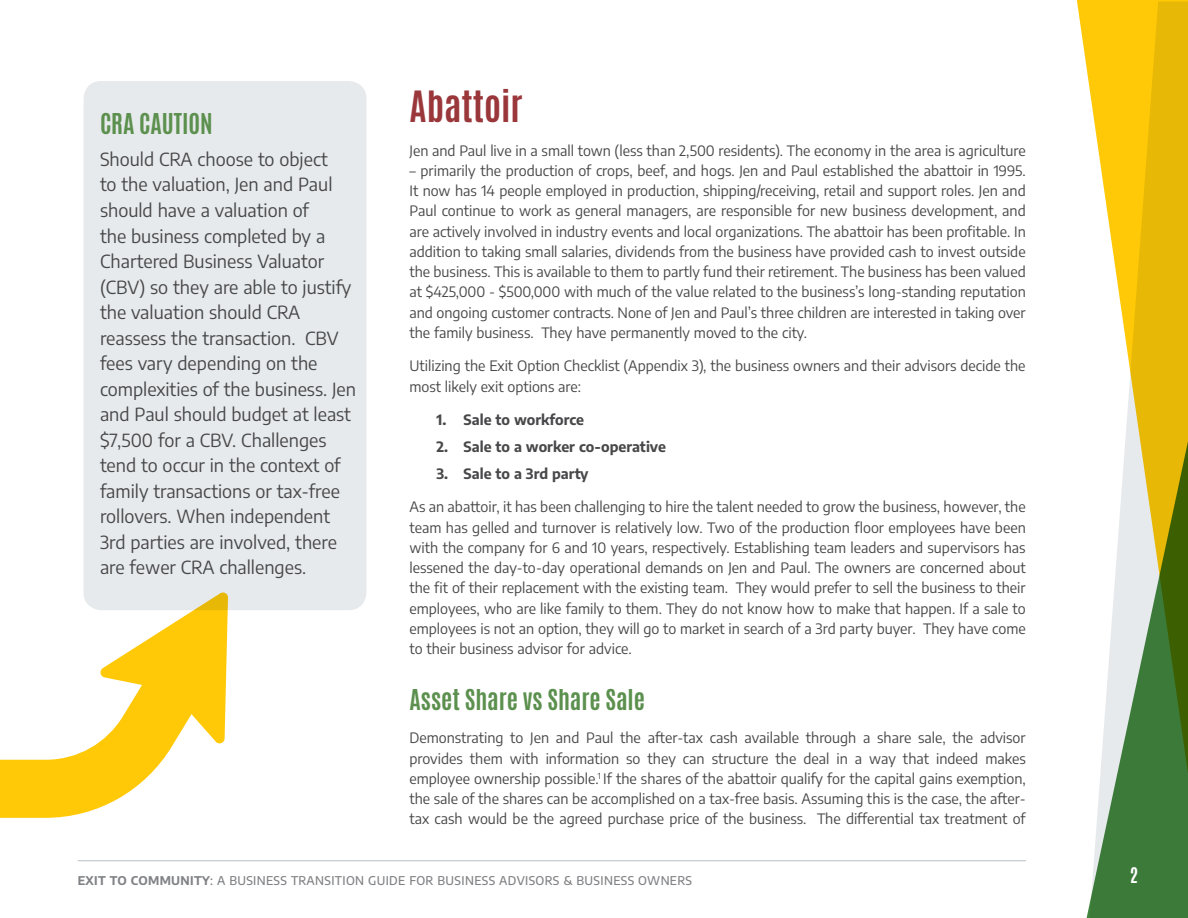
<style>
.page{position:relative;width:1188px;height:918px;background:#fff}
.page>*{position:absolute;margin:0;border:0;box-sizing:border-box;transform-origin:0 0}
.t1{font:700 36px "Antonio";color:#9a373b}
.t2{font:700 24px "Antonio";color:#5c904e}
.t3{font:18px/25.5px "Encode Sans";color:#48484a}
.t4{font:700 18px "Antonio";color:#fff}
.t5{font:14.25px/20.2px "Encode Sans";color:#48484a;text-align:justify}
.t6{font:700 14.25px "Encode Sans";color:#48484a}
.t7{font:500 12px "Encode Sans";letter-spacing:.03em;color:#808285}
.s1{font-weight:700}
</style>
<div class="page">
<svg style="left:1076px;top:0;width:112px;height:193px;background:#f7ca27"></svg>
<svg style="left:1086px;top:193px;width:102px;height:725px"></svg>
<hr style="left:78px;top:860px;width:948px;height:1px;background:#b7bfc4">
<div style="left:83px;top:81px;width:284px;height:529px;background:#e7eaec;border-radius:18px"></div>
<svg style="left:0;top:591px;width:228px;height:227px"></svg>
<h2 class="t2" style="left:100px;top:105px;width:114px">CRA CAUTION</h2>
<p class="t3" style="left:100px;top:146px;width:258px">Should CRA choose to object<br>to the valuation, Jen and Paul should have a valuation of<br>the business completed by a<br>Chartered Business Valuator (CBV) so they are able to justify the valuation should CRA reassess the transaction. CBV fees vary depending on the complexities of the business. Jen and Paul should budget at least $7,500 for a CBV. Challenges tend to occur in the context of family transactions or tax-free rollovers. When independent<br>3rd parties are involved, there are fewer CRA challenges.</p>
<h1 class="t1" style="left:410px;top:80px;width:115px">Abattoir</h1>
<p class="t5" style="left:410px;top:140px;width:618px">Jen and Paul live in a small town (less than 2,500 residents). The economy in the area is agriculture</p>
<p class="t5" style="left:410px;top:160px;width:618px">– primarily the production of crops, beef, and hogs. Jen and Paul established the abattoir in 1995.<br>It now has 14 people employed in production, shipping/receiving, retail and support roles. Jen and Paul continue to work as general managers, are responsible for new business development, and are actively involved in industry events and local organizations. The abattoir has been profitable. In addition to taking small salaries, dividends from the business have provided cash to invest outside the business. This is available to them to partly fund their retirement. The business has been valued at $425,000 - $500,000 with much of the value related to the business’s long-standing reputation and ongoing customer contracts. None of Jen and Paul’s three children are interested in taking over the family business. They have permanently moved to the city.</p>
<p class="t5" style="left:410px;top:355px;width:618px">Utilizing the Exit Option Checklist (Appendix 3), the business owners and their advisors decide the most likely exit options are:</p>
<p class="t6" style="left:437px;top:410px;width:149px">1. Sale to workforce</p>
<p class="t6" style="left:437px;top:437px;width:231px">2. Sale to a worker co-operative</p>
<p class="t6" style="left:437px;top:464px;width:154px">3. Sale to a 3rd party</p>
<p class="t5" style="left:410px;top:496px;width:618px">As an abattoir, it has been challenging to hire the talent needed to grow the business, however, the team has gelled and turnover is relatively low. Two of the production floor employees have been with the company for 6 and 10 years, respectively. Establishing team leaders and supervisors has lessened the day-to-day operational demands on Jen and Paul. The owners are concerned about the fit of their replacement with the existing team. They would prefer to sell the business to their employees, who are like family to them. They do not know how to make that happen. If a sale to employees is not an option, they will go to market in search of a 3rd party buyer. They have come to their business advisor for advice.</p>
<h2 class="t2" style="left:410px;top:682px;width:237px">Asset Share vs Share Sale</h2>
<p class="t5" style="left:410px;top:727px;width:618px">Demonstrating to Jen and Paul the after-tax cash available through a share sale, the advisor provides them with information so they can structure the deal in a way that indeed makes employee ownership possible.<sup>1</sup> If the shares of the abattoir qualify for the capital gains exemption, the sale of the shares can be accomplished on a tax-free basis. Assuming this is the case, the after&shy;tax cash would be the agreed purchase price of the business. The differential tax treatment of</p>
<p class="t7" style="left:78px;top:872px;width:616px"><span class="s1">EXIT TO COMMUNITY</span>: A BUSINESS TRANSITION GUIDE FOR BUSINESS ADVISORS &amp; BUSINESS OWNERS</p>
<p class="t4" style="left:1130px;top:862px;width:10px">2</p>
</div>
